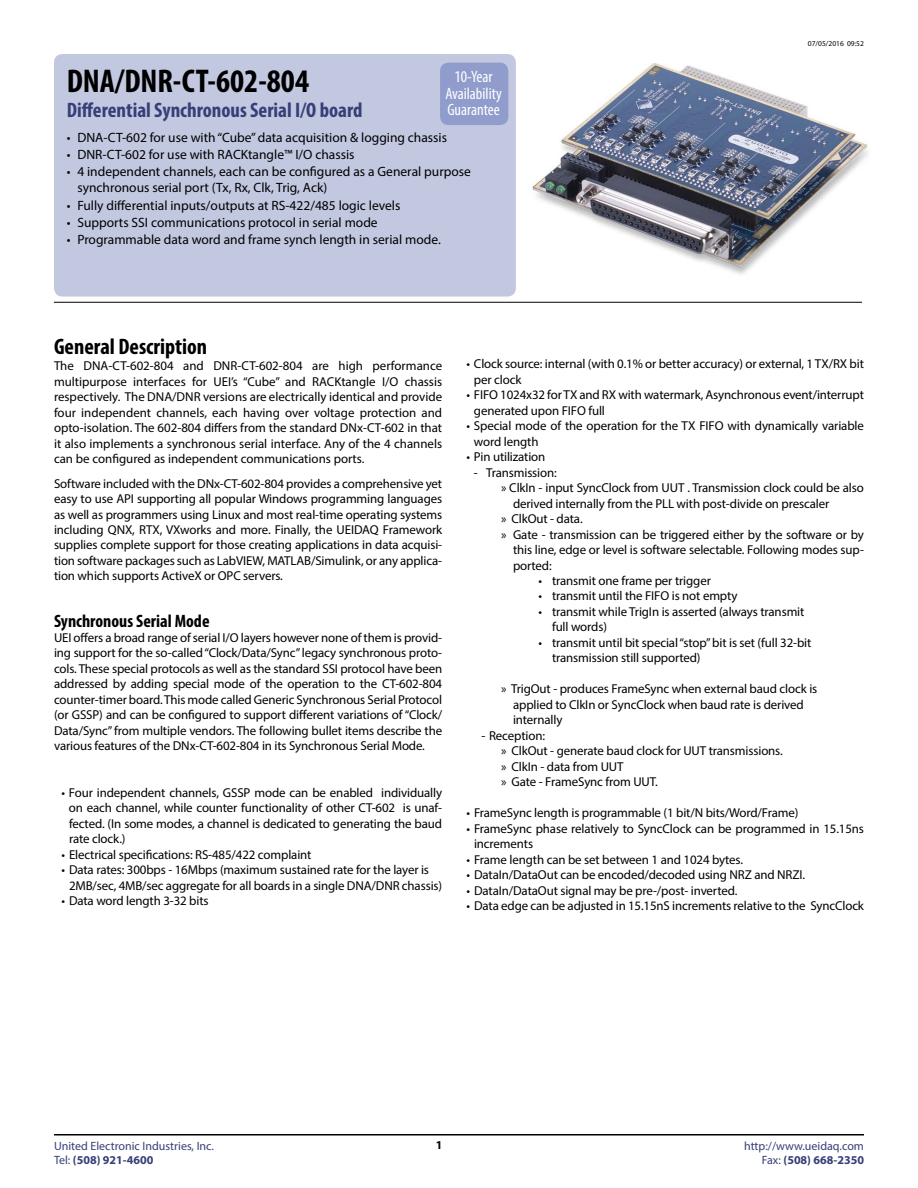
<style>
.page{position:relative;width:918px;height:1188px;background:#fff}
.page>*{position:absolute;margin:0;border:0;box-sizing:border-box;transform-origin:0 0}
.t1{font:700 condensed 33px "Myriad Pro";color:#000}
.t2{font:700 condensed 22.5px "Myriad Pro";color:#000}
.t3{font:700 condensed 21px "Myriad Pro";color:#363f77}
.t4{font:700 condensed 18px "Myriad Pro";color:#000}
.t5{font:condensed 16.5px/16.5px "Myriad Pro";color:#fff;text-align:center}
.t6{font:13.5px/16.2px "Myriad Pro";color:#000}
.t7{font:12.9px/15.5px "Myriad Pro";letter-spacing:-.01em;color:#000}
.t8{font:12px/14.4px "Myriad Pro";color:#363f77}
.t9{font:700 12px "Myriad Pro";color:#000}
.t10{font:7.5px "Myriad Pro";color:#000}
.s1{font-weight:700}
</style>
<div class="page">
<hr style="left:54px;top:1134px;width:810px;height:2px;background:#000">
<hr style="left:54px;top:302px;width:808px;height:1px;background:#000">
<div style="left:54px;top:54px;width:462px;height:243px;background:#c3c8e1;border-radius:9px"></div>
<div style="left:440px;top:63px;width:68px;height:62px;background:#909ccc;border-radius:9px"></div>
<img style="left:532px;top:64px;width:336px;height:210px">
<h1 class="t1" style="left:67px;top:61px;width:244px">DNA/DNR-CT-602-804</h1>
<h3 class="t3" style="left:67px;top:97px;width:297px">Differential Synchronous Serial I/O board</h3>
<p class="t6" style="left:67px;top:129px;width:382px">• DNA-CT-602 for use with “Cube” data acquisition &amp; logging chassis</p>
<p class="t6" style="left:67px;top:146px;width:289px">• DNR-CT-602 for use with RACKtangle™ I/O chassis</p>
<p class="t6" style="left:77px;top:163px;width:395px;text-indent:-11px">• 4 independent channels, each can be configured as a General purpose synchronous serial port (Tx, Rx, Clk, Trig, Ack)</p>
<p class="t6" style="left:67px;top:197px;width:335px">• Fully differential inputs/outputs at RS-422/485 logic levels</p>
<p class="t6" style="left:67px;top:214px;width:312px">• Supports SSI communications protocol in serial mode</p>
<p class="t6" style="left:67px;top:231px;width:376px">• Programmable data word and frame synch length in serial mode.</p>
<p class="t5" style="left:445px;top:68px;width:58px">10-Year<br>Availability<br>Guarantee</p>
<p class="t10" style="left:808px;top:39px;width:58px">07/05/2016 09:52</p>
<h2 class="t2" style="left:54px;top:333px;width:155px">General Description</h2>
<p class="t7" style="left:54px;top:358px;width:390px;text-align:justify">The DNA-CT-602-804 and DNR-CT-602-804 are high performance multipurpose interfaces for UEI’s “Cube” and RACKtangle I/O chassis respectively. The DNA/DNR versions are electrically identical and provide four independent channels, each having over voltage protection and opto-isolation. The 602-804 differs from the standard DNx-CT-602 in that it also implements a synchronous serial interface. Any of the 4 channels can be configured as independent communications ports.</p>
<p class="t7" style="left:54px;top:475px;width:390px;text-align:justify">Software included with the DNx-CT-602-804 provides a comprehensive yet easy to use API supporting all popular Windows programming languages as well as programmers using Linux and most real-time operating systems including QNX, RTX, VXworks and more. Finally, the UEIDAQ Framework supplies complete support for those creating applications in data acquisi&shy;tion software packages such as LabVIEW, MATLAB/Simulink, or any applica&shy;tion which supports ActiveX or OPC servers.</p>
<h3 class="t4" style="left:54px;top:609px;width:157px">Synchronous Serial Mode</h3>
<p class="t7" style="left:54px;top:630px;width:390px;text-align:justify">UEI offers a broad range of serial I/O layers however none of them is provid&shy;ing support for the so-called “Clock/Data/Sync” legacy synchronous proto&shy;cols. These special protocols as well as the standard SSI protocol have been addressed by adding special mode of the operation to the CT-602-804 counter-timer board. This mode called Generic Synchronous Serial Protocol (or GSSP) and can be configured to support different variations of “Clock/ Data/Sync” from multiple vendors. The following bullet items describe the various features of the DNx-CT-602-804 in its Synchronous Serial Mode.</p>
<p class="t7" style="left:69px;top:785px;width:375px;text-align:justify;text-indent:-7px">• Four independent channels, GSSP mode can be enabled individually on each channel, while counter functionality of other CT-602 is unaf&shy;fected. (In some modes, a channel is dedicated to generating the baud rate clock.)</p>
<p class="t7" style="left:62px;top:846px;width:251px">• Electrical specifications: RS-485/422 complaint</p>
<p class="t7" style="left:69px;top:862px;width:375px;text-indent:-7px">• Data rates: 300bps - 16Mbps (maximum sustained rate for the layer is<br>2MB/sec, 4MB/sec aggregate for all boards in a single DNA/DNR chassis)</p>
<p class="t7" style="left:62px;top:893px;width:149px">• Data word length 3-32 bits</p>
<p class="t7" style="left:474px;top:356px;width:392px;text-indent:-7px">• Clock source: internal (with 0.1% or better accuracy) or external, 1 TX/RX bit per clock</p>
<p class="t7" style="left:474px;top:387px;width:392px;text-indent:-7px">• FIFO 1024x32 for TX and RX with watermark, Asynchronous event/interrupt generated upon FIFO full</p>
<p class="t7" style="left:474px;top:418px;width:391px;text-indent:-7px">• Special mode of the operation for the TX FIFO with dynamically variable word length</p>
<p class="t7" style="left:466px;top:449px;width:80px">• Pin utilization</p>
<p class="t7" style="left:474px;top:464px;width:84px">- Transmission:</p>
<p class="t7" style="left:501px;top:480px;width:364px">» ClkIn - input SyncClock from UUT . Transmission clock could be also</p>
<p class="t7" style="left:513px;top:495px;width:318px">derived internally from the PLL with post-divide on prescaler</p>
<p class="t7" style="left:501px;top:511px;width:83px">» ClkOut - data.</p>
<p class="t7" style="left:501px;top:526px;width:365px">» Gate - transmission can be triggered either by the software or by</p>
<p class="t7" style="left:513px;top:542px;width:352px">this line, edge or level is software selectable. Following modes sup-</p>
<p class="t7" style="left:513px;top:557px;width:40px">ported:</p>
<p class="t7" style="left:539px;top:573px;width:174px">• transmit one frame per trigger</p>
<p class="t7" style="left:539px;top:588px;width:200px">• transmit until the FIFO is not empty</p>
<p class="t7" style="left:552px;top:604px;width:254px;text-indent:-14px">• transmit while TrigIn is asserted (always transmit full words)</p>
<p class="t7" style="left:552px;top:635px;width:261px;text-indent:-14px">• transmit until bit special “stop” bit is set (full 32-bit transmission still supported)</p>
<p class="t7" style="left:513px;top:681px;width:306px;text-indent:-12px">» TrigOut - produces FrameSync when external baud clock is applied to ClkIn or SyncClock when baud rate is derived internally</p>
<p class="t7" style="left:501px;top:728px;width:283px;text-indent:-20px">- Reception:<br>» ClkOut - generate baud clock for UUT transmissions. » ClkIn - data from UUT<br>» Gate - FrameSync from UUT.</p>
<p class="t7" style="left:467px;top:805px;width:333px">• FrameSync length is programmable (1 bit/N bits/Word/Frame)</p>
<p class="t7" style="left:474px;top:820px;width:392px;text-indent:-7px">• FrameSync phase relatively to SyncClock can be programmed in 15.15ns increments</p>
<p class="t7" style="left:467px;top:851px;width:278px">• Frame length can be set between 1 and 1024 bytes.</p>
<p class="t7" style="left:467px;top:867px;width:340px">• DataIn/DataOut can be encoded/decoded using NRZ and NRZI.</p>
<p class="t7" style="left:467px;top:882px;width:272px">• DataIn/DataOut signal may be pre-/post- inverted.</p>
<p class="t7" style="left:467px;top:898px;width:399px">• Data edge can be adjusted in 15.15nS increments relative to the SyncClock</p>
<p class="t9" style="left:436px;top:1137px;width:8px">1</p>
<p class="t8" style="left:54px;top:1139px;width:162px">United Electronic Industries, Inc.<br>Tel: <span class="s1">(508) 921-4600</span></p>
<p class="t8" style="left:744px;top:1139px;width:121px;text-align:right">http://www.ueidaq.com<br>Fax: <span class="s1">(508) 668-2350</span></p>
</div>
